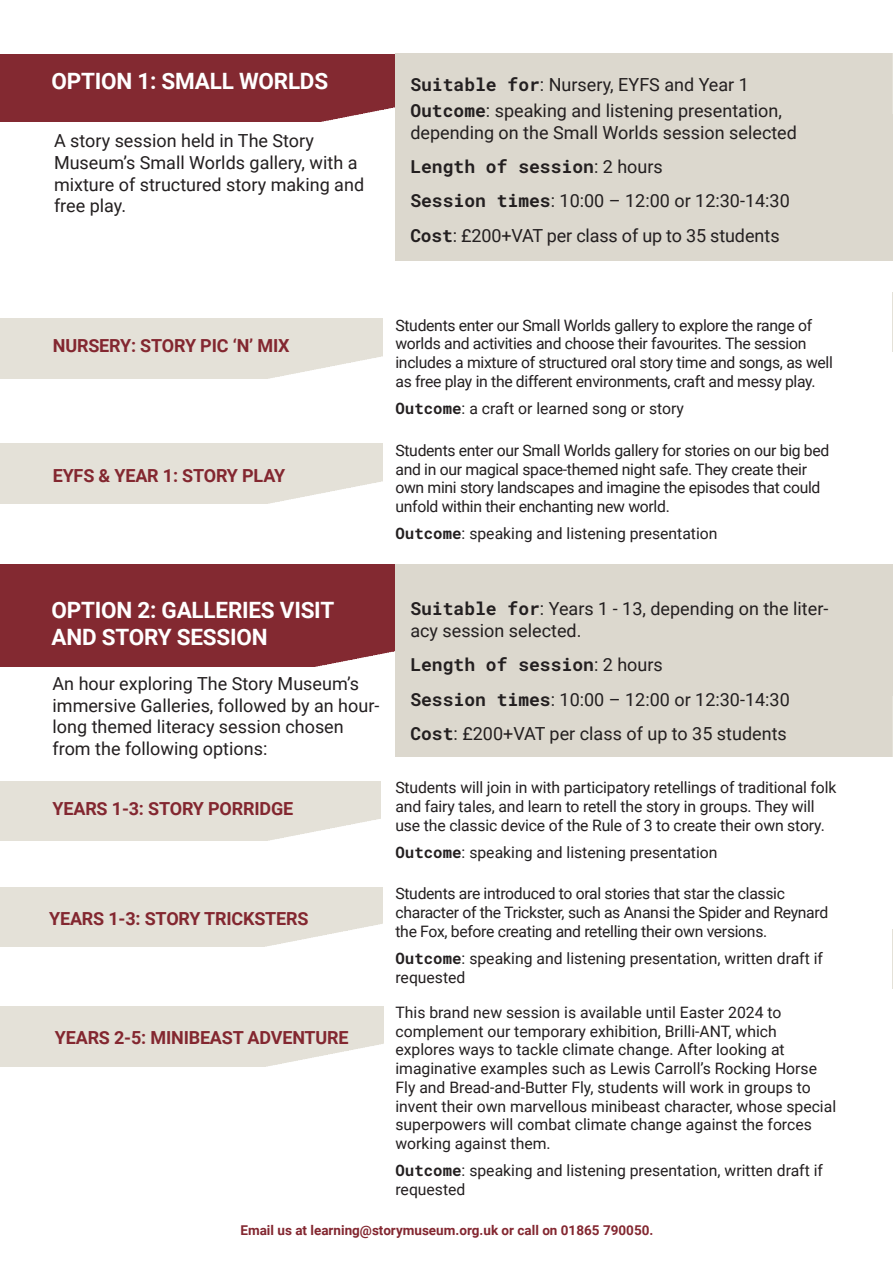
<style>
.page{position:relative;width:893px;height:1263px;background:#fff}
.page>*{position:absolute;margin:0;border:0;box-sizing:border-box;transform-origin:0 0}
.t1{font:700 22.5px/27px "Roboto";letter-spacing:-.01em;color:#fff}
.t2{font:18px/21.6px "Roboto";color:#231f20}
.t3{font:700 18px "Roboto";letter-spacing:-.01em;color:#832730}
.t4{font:700 18px "Roboto Mono";color:#231f20}
.t5{font:15.75px/18.8px "Roboto";letter-spacing:-.01em;color:#231f20}
.t6{font:700 13.5px "Roboto";color:#832730}
.s1{font-family:"Roboto Mono";font-weight:700}
.s2{font-family:"Roboto";font-weight:400}
</style>
<div class="page">
<div style="left:0;top:564px;width:395px;height:102px;background:#832931"></div>
<div style="left:395px;top:564px;width:498px;height:192px;background:#dcd8ce"></div>
<img style="left:892px;top:292px;width:1px;height:60px">
<img style="left:892px;top:929px;width:1px;height:60px">
<div style="left:0;top:54px;width:395px;height:68px;background:#832931"></div>
<div style="left:395px;top:53px;width:498px;height:208px;background:#dcd8ce"></div>
<p class="t1" style="left:51px;top:67px;width:278px">OPTION 1: SMALL WORLDS</p>
<p class="t2" style="left:54px;top:130px;width:312px">A story session held in The Story<br>Museum’s Small Worlds gallery, with a mixture of structured story making and free play.</p>
<p class="t2" style="left:410px;top:73px;width:340px"><span class="s1">Suitable for</span>: Nursery, EYFS and Year 1</p>
<p class="t2" style="left:410px;top:99px;width:388px"><span class="s1">Outcome</span>: speaking and listening presentation, depending on the Small Worlds session selected</p>
<p class="t4" style="left:410px;top:154px;width:254px">Length of session<span class="s2">: 2 hours</span></p>
<p class="t2" style="left:410px;top:189px;width:381px"><span class="s1">Session times</span>: 10:00 – 12:00 or 12:30-14:30</p>
<p class="t2" style="left:410px;top:224px;width:371px"><span class="s1">Cost</span>: £200+VAT per class of up to 35 students</p>
<p class="t3" style="left:53px;top:333px;width:238px">NURSERY: STORY PIC ‘N’ MIX</p>
<p class="t3" style="left:53px;top:463px;width:234px">EYFS &amp; YEAR 1: STORY PLAY</p>
<p class="t5" style="left:395px;top:315px;width:439px">Students enter our Small Worlds gallery to explore the range of worlds and activities and choose their favourites. The session includes a mixture of structured oral story time and songs, as well as free play in the different environments, craft and messy play.</p>
<p class="t5" style="left:395px;top:399px;width:290px"><span class="s1">Outcome</span>: a craft or learned song or story</p>
<p class="t5" style="left:395px;top:440px;width:435px">Students enter our Small Worlds gallery for stories on our big bed and in our magical space-themed night safe. They create their own mini story landscapes and imagine the episodes that could unfold within their enchanting new world.</p>
<p class="t5" style="left:395px;top:524px;width:324px"><span class="s1">Outcome</span>: speaking and listening presentation</p>
<p class="t1" style="left:51px;top:595px;width:284px">OPTION 2: GALLERIES VISIT<br>AND STORY SESSION</p>
<p class="t2" style="left:53px;top:672px;width:328px">An hour exploring The Story Museum’s immersive Galleries, followed by an hour&shy;long themed literacy session chosen from the following options:</p>
<p class="t3" style="left:53px;top:795px;width:242px">YEARS 1-3: STORY PORRIDGE</p>
<p class="t3" style="left:49px;top:906px;width:261px">YEARS 1-3: STORY TRICKSTERS</p>
<p class="t3" style="left:55px;top:1025px;width:295px">YEARS 2-5: MINIBEAST ADVENTURE</p>
<p class="t2" style="left:410px;top:598px;width:419px"><span class="s1">Suitable for</span>: Years 1 - 13, depending on the liter&shy;acy session selected.</p>
<p class="t4" style="left:410px;top:653px;width:254px">Length of session<span class="s2">: 2 hours</span></p>
<p class="t2" style="left:410px;top:688px;width:381px"><span class="s1">Session times</span>: 10:00 – 12:00 or 12:30-14:30</p>
<p class="t2" style="left:410px;top:722px;width:378px"><span class="s1">Cost</span>: £200+VAT per class of up to 35 students</p>
<p class="t5" style="left:395px;top:777px;width:442px">Students will join in with participatory retellings of traditional folk and fairy tales, and learn to retell the story in groups. They will use the classic device of the Rule of 3 to create their own story.</p>
<p class="t5" style="left:395px;top:842px;width:324px"><span class="s1">Outcome</span>: speaking and listening presentation</p>
<p class="t5" style="left:395px;top:884px;width:434px">Students are introduced to oral stories that star the classic character of the Trickster, such as Anansi the Spider and Reynard the Fox, before creating and retelling their own versions.</p>
<p class="t5" style="left:395px;top:948px;width:429px"><span class="s1">Outcome</span>: speaking and listening presentation, written draft if requested</p>
<p class="t5" style="left:395px;top:1002px;width:442px">This brand new session is available until Easter 2024 to complement our temporary exhibition, Brilli-ANT, which explores ways to tackle climate change. After looking at imaginative examples such as Lewis Carroll’s Rocking Horse Fly and Bread-and-Butter Fly, students will work in groups to invent their own marvellous minibeast character, whose special superpowers will combat climate change against the forces working against them.</p>
<p class="t5" style="left:395px;top:1161px;width:429px"><span class="s1">Outcome</span>: speaking and listening presentation, written draft if requested</p>
<p class="t6" style="left:240px;top:1220px;width:414px">Email us at learning@storymuseum.org.uk or call on 01865 790050.</p>
</div>
